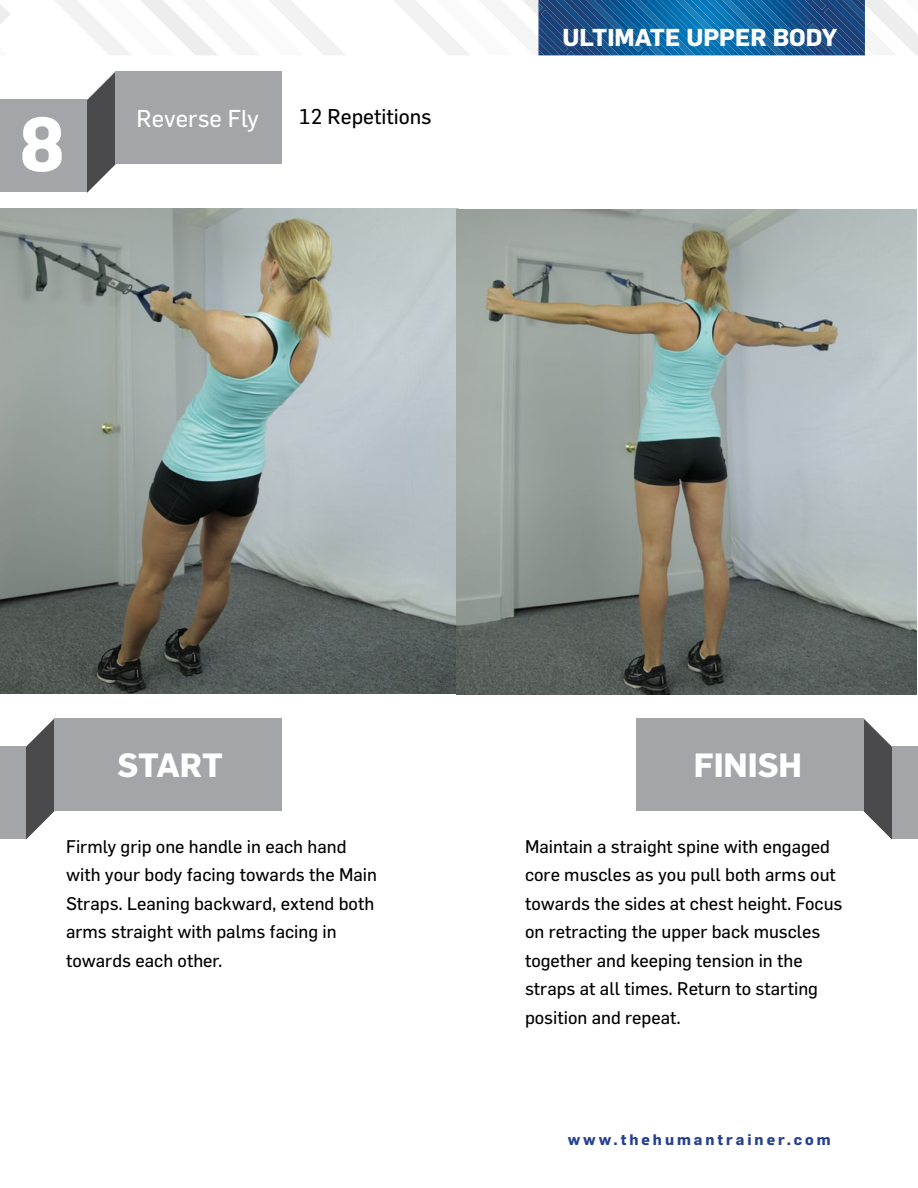
<style>
.page{position:relative;width:918px;height:1188px;background:#fff}
.page>*{position:absolute;margin:0;border:0;box-sizing:border-box;transform-origin:0 0}
.t1{font:700 75px "Flama";color:#fff}
.t2{font:700 33px "Flama";color:#fff}
.t3{font:700 24px "Flama";color:#fff}
.t4{font:24px "Flama";color:#fff}
.t5{font:21px "Flama";color:#000}
.t6{font:18px/28.5px "Flama";color:#000}
.t7{font:700 15px "Flama";letter-spacing:.2em;color:#25408f}
</style>
<div class="page">
<div style="left:0;top:100px;width:87px;height:92px;background:#a3a5a8"></div>
<svg style="left:87px;top:71px;width:29px;height:122px"></svg>
<div style="left:116px;top:71px;width:166px;height:93px;background:#a3a5a8"></div>
<div style="left:0;top:746px;width:26px;height:93px;background:#a3a5a8"></div>
<svg style="left:26px;top:719px;width:29px;height:121px"></svg>
<div style="left:54px;top:718px;width:228px;height:93px;background:#a3a5a8"></div>
<img style="left:0;top:209px;width:459px;height:484px">
<img style="left:456px;top:210px;width:460px;height:484px">
<div style="left:892px;top:746px;width:26px;height:93px;background:#a3a5a8"></div>
<svg style="left:863px;top:719px;width:29px;height:121px"></svg>
<div style="left:636px;top:718px;width:228px;height:93px;background:#a3a5a8"></div>
<svg style="left:0;top:0;width:918px;height:55px"></svg>
<h1 class="t1" style="left:20px;top:99px;width:47px">8</h1>
<h3 class="t4" style="left:136px;top:103px;width:124px">Reverse Fly</h3>
<p class="t5" style="left:299px;top:104px;width:134px">12 Repetitions</p>
<h3 class="t3" style="left:562px;top:23px;width:276px">ULTIMATE UPPER BODY</h3>
<h2 class="t2" style="left:117px;top:745px;width:107px">START</h2>
<h2 class="t2" style="left:694px;top:745px;width:110px">FINISH</h2>
<p class="t6" style="left:66px;top:832px;width:313px">Firmly grip one handle in each hand with your body facing towards the Main Straps. Leaning backward, extend both arms straight with palms facing in towards each other.</p>
<p class="t6" style="left:525px;top:832px;width:319px">Maintain a straight spine with engaged core muscles as you pull both arms out towards the sides at chest height. Focus on retracting the upper back muscles together and keeping tension in the straps at all times. Return to starting position and repeat.</p>
<p class="t7" style="left:568px;top:1130px;width:264px">www.thehumantrainer.com</p>
</div>
